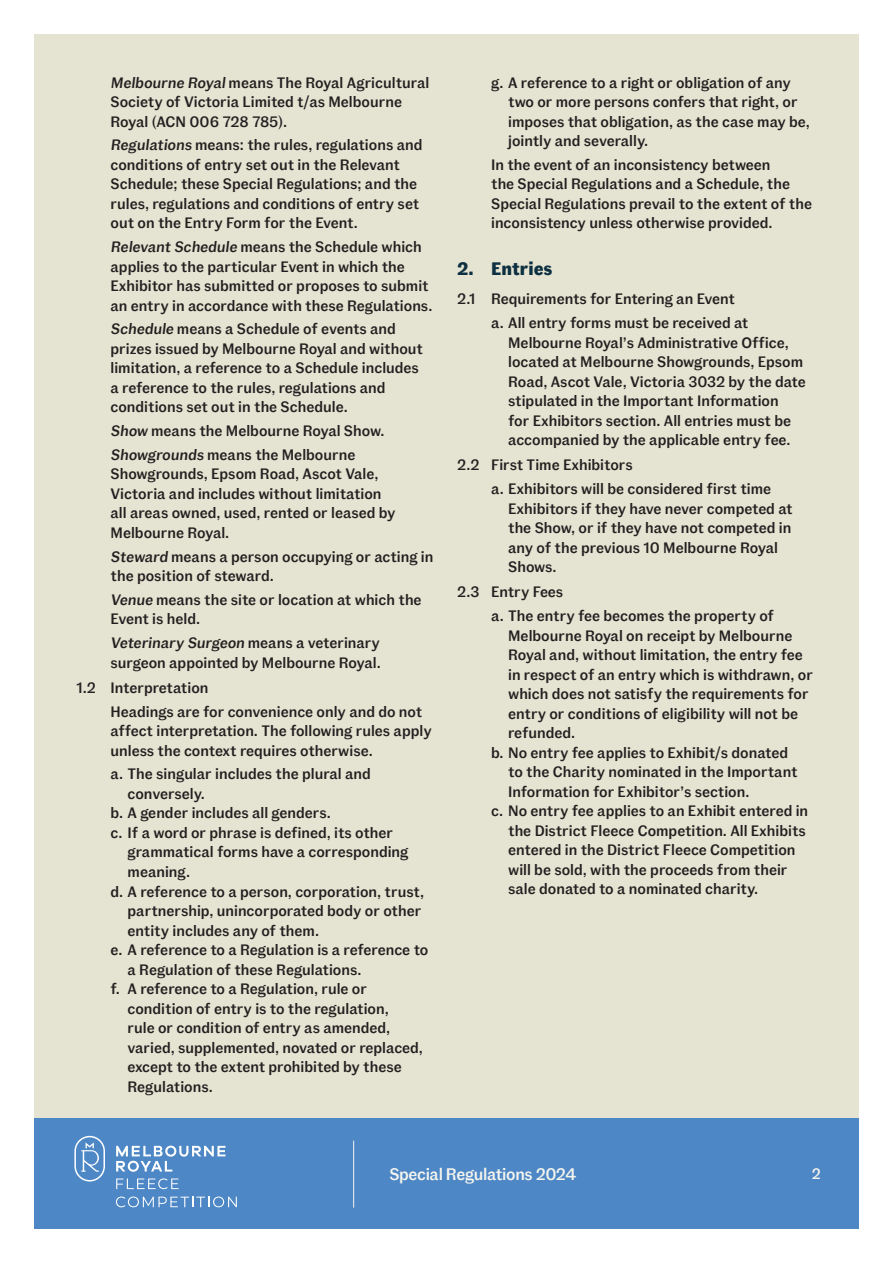
<style>
.page{position:relative;width:893px;height:1263px;background:#fff}
.page>*{position:absolute;margin:0;border:0;box-sizing:border-box;transform-origin:0 0}
.t1{font:700 18px "Fann Grotesque Pro";color:#0d3041}
.t2{font:500 16.65px "Fann Grotesque Pro";letter-spacing:-.02em;color:#f5f5ee}
.t3{font:500 15px/19.5px "Fann Grotesque Pro";color:#231f20}
.t4{font:500 15px "Fann Grotesque Pro";color:#f5f5ee}
</style>
<div class="page">
<div style="left:34px;top:34px;width:825px;height:1084px;background:#e5e3d1"></div>
<div style="left:34px;top:1118px;width:825px;height:111px;background:#4d87c6"></div>
<hr style="left:353px;top:1140px;width:1px;height:67px;background:#f5f5ee">
<svg style="left:74px;top:1136px;width:31px;height:45px"></svg>
<svg style="left:116px;top:1145px;width:109px;height:27px"></svg>
<svg style="left:116px;top:1178px;width:63px;height:11px"></svg>
<svg style="left:116px;top:1196px;width:121px;height:11px"></svg>
<p class="t3" style="left:111px;top:73px;width:320px">MelbourneRoyalmeans The Royal Agricultural<br>Society of Victoria Limited t/as Melbourne<br>Royal (ACN 006 728 785).</p>
<p class="t3" style="left:111px;top:136px;width:313px">Regulationsmeans: the rules, regulations and conditions of entry set out in the Relevant Schedule; these Special Regulations; and the rules, regulations and conditions of entry set out on the Entry Form for the Event.</p>
<p class="t3" style="left:111px;top:238px;width:323px">RelevantSchedulemeans the Schedule which applies to the particular Event in which the Exhibitor has submitted or proposes to submit an entry in accordance with these Regulations.</p>
<p class="t3" style="left:111px;top:320px;width:314px">Schedulemeans a Schedule of events and prizes issued by Melbourne Royal and without limitation, a reference to a Schedule includes a reference to the rules, regulations and conditions set out in the Schedule.</p>
<p class="t3" style="left:111px;top:419px;width:275px;line-height:23.7px">Showmeans the Melbourne Royal Show.<br>Showgroundsmeans the Melbourne</p>
<p class="t3" style="left:111px;top:465px;width:286px">Showgrounds, Epsom Road, Ascot Vale, Victoria and includes without limitation all areas owned, used, rented or leased by Melbourne Royal.</p>
<p class="t3" style="left:111px;top:547px;width:324px">Stewardmeans a person occupying or acting in the position of steward.</p>
<p class="t3" style="left:111px;top:590px;width:313px">Venuemeans the site or location at which the<br>Event is held.</p>
<p class="t3" style="left:111px;top:634px;width:272px">VeterinarySurgeonmeans a veterinary surgeon appointed by Melbourne Royal.</p>
<p class="t3" style="left:111px;top:676px;width:313px;line-height:23.7px;text-indent:-34px">1.2 Interpretation<br>Headings are for convenience only and do not</p>
<p class="t3" style="left:111px;top:722px;width:323px">affect interpretation. The following rules apply unless the context requires otherwise.</p>
<p class="t3" style="left:111px;top:765px;width:262px">a. The singular includes the plural and</p>
<p class="t3" style="left:128px;top:784px;width:79px">conversely.</p>
<p class="t3" style="left:111px;top:804px;width:222px">b. A gender includes all genders.</p>
<p class="t3" style="left:111px;top:823px;width:284px">c. If a word or phrase is defined, its other</p>
<p class="t3" style="left:128px;top:843px;width:282px">grammatical forms have a corresponding</p>
<p class="t3" style="left:128px;top:862px;width:64px">meaning.</p>
<p class="t3" style="left:111px;top:882px;width:315px">d. A reference to a person, corporation, trust,</p>
<p class="t3" style="left:128px;top:901px;width:295px">partnership, unincorporated body or other</p>
<p class="t3" style="left:128px;top:921px;width:193px">entity includes any of them.</p>
<p class="t3" style="left:111px;top:940px;width:319px">e. A reference to a Regulation is a reference to</p>
<p class="t3" style="left:128px;top:960px;width:235px">a Regulation of these Regulations.</p>
<p class="t3" style="left:111px;top:979px;width:258px">f. A reference to a Regulation, rule or</p>
<p class="t3" style="left:128px;top:999px;width:263px">condition of entry is to the regulation,</p>
<p class="t3" style="left:128px;top:1018px;width:264px">rule or condition of entry as amended,</p>
<p class="t3" style="left:128px;top:1038px;width:297px">varied, supplemented, novated or replaced,</p>
<p class="t3" style="left:128px;top:1057px;width:276px">except to the extent prohibited by these</p>
<p class="t3" style="left:128px;top:1077px;width:87px">Regulations.</p>
<p class="t3" style="left:508px;top:73px;width:303px;text-indent:-17px">g. A reference to a right or obligation of any two or more persons confers that right, or imposes that obligation, as the case may be, jointly and severally.</p>
<p class="t3" style="left:491px;top:155px;width:322px">In the event of an inconsistency between<br>the Special Regulations and a Schedule, the Special Regulations prevail to the extent of the inconsistency unless otherwise provided.</p>
<p class="t1" style="left:457px;top:258px;width:97px">2. Entries</p>
<p class="t3" style="left:491px;top:288px;width:259px;line-height:23.7px;text-indent:-34px">2.1 Requirements for Entering an Event a. All entry forms must be received at</p>
<p class="t3" style="left:508px;top:333px;width:299px">Melbourne Royal’s Administrative Office, located at Melbourne Showgrounds, Epsom Road, Ascot Vale, Victoria 3032 by the date stipulated in the Important Information<br>for Exhibitors section. All entries must be accompanied by the applicable entry fee.</p>
<p class="t3" style="left:491px;top:454px;width:282px;line-height:23.7px;text-indent:-34px">2.2 First Time Exhibitors<br>a. Exhibitors will be considered first time</p>
<p class="t3" style="left:508px;top:499px;width:286px">Exhibitors if they have never competed at the Show, or if they have not competed in any of the previous 10 Melbourne Royal<br>Shows.</p>
<p class="t3" style="left:491px;top:581px;width:284px;line-height:23.7px;text-indent:-34px">2.3 Entry Fees<br>a. The entry fee becomes the property of</p>
<p class="t3" style="left:508px;top:626px;width:286px">Melbourne Royal on receipt by Melbourne</p>
<p class="t3" style="left:508px;top:646px;width:296px">Royal and, without limitation, the entry fee</p>
<p class="t3" style="left:508px;top:665px;width:306px">in respect of an entry which is withdrawn, or</p>
<p class="t3" style="left:508px;top:685px;width:302px">which does not satisfy the requirements for</p>
<p class="t3" style="left:508px;top:704px;width:292px">entry or conditions of eligibility will not be</p>
<p class="t3" style="left:508px;top:724px;width:69px">refunded.</p>
<p class="t3" style="left:491px;top:743px;width:298px">b. No entry fee applies to Exhibit/s donated</p>
<p class="t3" style="left:508px;top:763px;width:291px">to the Charity nominated in the Important</p>
<p class="t3" style="left:508px;top:782px;width:243px">Information for Exhibitor’s section.</p>
<p class="t3" style="left:491px;top:802px;width:319px">c. No entry fee applies to an Exhibit entered in</p>
<p class="t3" style="left:508px;top:821px;width:299px">the District Fleece Competition. All Exhibits</p>
<p class="t3" style="left:508px;top:841px;width:289px">entered in the District Fleece Competition</p>
<p class="t3" style="left:508px;top:860px;width:281px">will be sold, with the proceeds from their</p>
<p class="t3" style="left:508px;top:880px;width:252px">sale donated to a nominated charity.</p>
<p class="t2" style="left:389px;top:1164px;width:189px">Special Regulations 2024</p>
<p class="t4" style="left:812px;top:1165px;width:11px">2</p>
</div>
